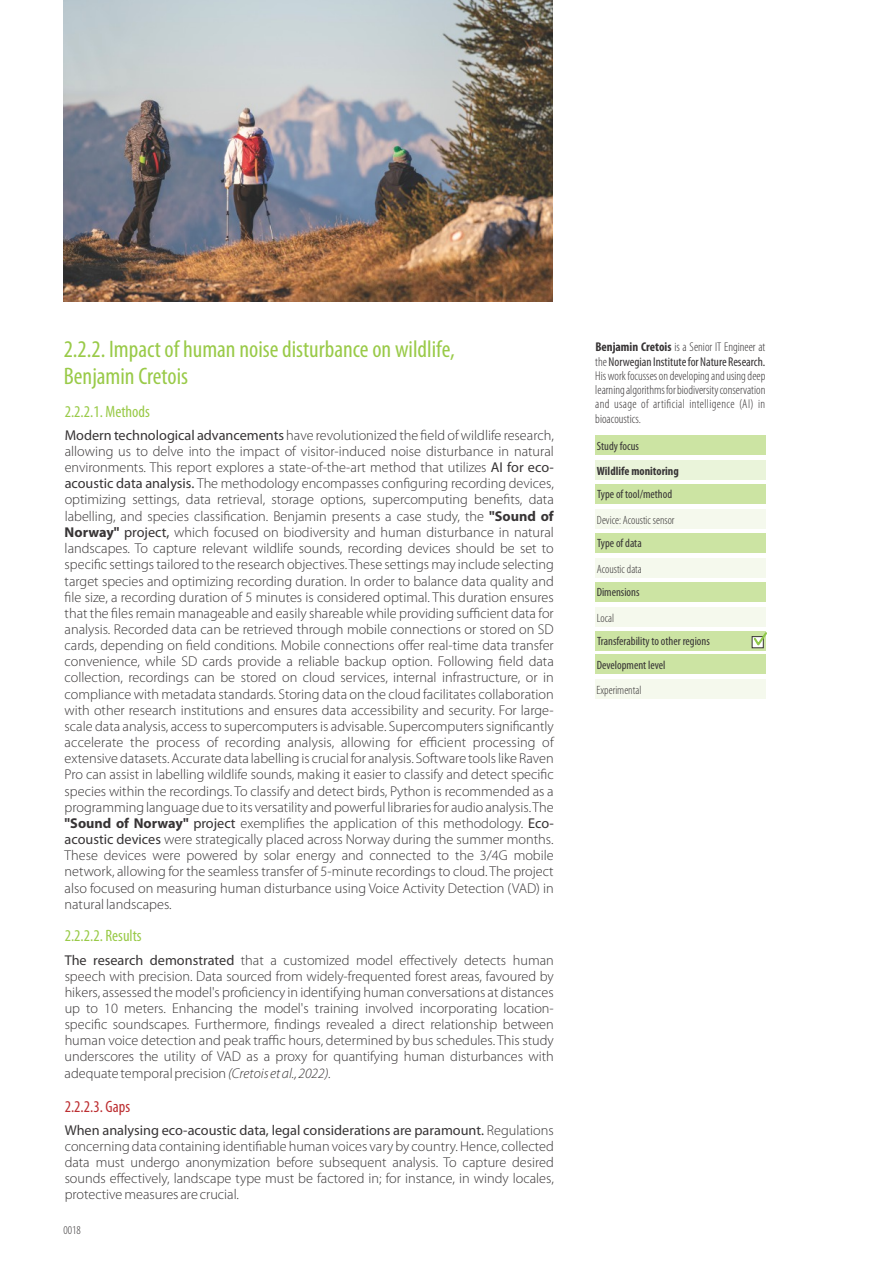
<style>
.page{position:relative;width:893px;height:1263px;background:#fff}
.page>*{position:absolute;margin:0;border:0;box-sizing:border-box;transform-origin:0 0}
.t1{font:condensed 24px/26.8px "Myriad Pro";color:#99ca48}
.t2{font:condensed 16.5px "Myriad Pro";color:#99ca48}
.t3{font:condensed 16.5px "Myriad Pro";color:#bc2e31}
.t4{font:300 14.25px/16.2px "Myriad Pro";color:#373435;text-align:justify}
.t5{font:300 condensed 12.75px/14.2px "Myriad Pro";letter-spacing:.03em;color:#373435;text-align:justify}
.t6{font:condensed 12px "Myriad Pro";color:#373435}
.t7{font:300 condensed 12px "Myriad Pro";color:#373435}
.t8{font:700 condensed 12px "Myriad Pro";color:#373435}
.s1{font-weight:700}
.s2{font-weight:400}
.s3{font-style:italic}
</style>
<div class="page">
<img style="left:64px;top:0;width:489px;height:301px">
<div style="left:595px;top:461px;width:170px;height:19px;background:#eaf4da"></div>
<div style="left:595px;top:510px;width:170px;height:19px;background:#f5f9ed"></div>
<div style="left:595px;top:559px;width:170px;height:19px;background:#f5f9ed"></div>
<div style="left:595px;top:607px;width:170px;height:20px;background:#f5f9ed"></div>
<div style="left:595px;top:680px;width:170px;height:19px;background:#f5f9ed"></div>
<div style="left:595px;top:435px;width:170px;height:19px;background:#cce4a3"></div>
<div style="left:595px;top:484px;width:170px;height:19px;background:#cce4a3"></div>
<div style="left:595px;top:533px;width:170px;height:19px;background:#cce4a3"></div>
<div style="left:595px;top:582px;width:170px;height:19px;background:#cce4a3"></div>
<div style="left:595px;top:631px;width:170px;height:19px;background:#cce4a3"></div>
<div style="left:595px;top:654px;width:170px;height:19px;background:#cce4a3"></div>
<svg style="left:752px;top:631px;width:15px;height:17px"></svg>
<h1 class="t1" style="left:64px;top:338px;width:393px">2.2.2. Impact of human noise disturbance on wildlife,<br>Benjamin Cretois</h1>
<p class="t5" style="left:595px;top:341px;width:172px"><span class="s1">Benjamin Cretois</span> is a Senior IT Engineer at the <span class="s2">Norwegian Institute for Nature Research.<br></span>His work focusses on developing and using deep learning algorithms for biodiversity conservation and usage of artificial intelligence (AI) in bioacoustics.</p>
<p class="t6" style="left:597px;top:441px;width:44px">Study focus</p>
<p class="t6" style="left:597px;top:489px;width:76px">Type of tool/method</p>
<p class="t6" style="left:597px;top:538px;width:46px">Type of data</p>
<p class="t6" style="left:597px;top:587px;width:44px">Dimensions</p>
<p class="t2" style="left:65px;top:404px;width:87px">2.2.2.1. Methods</p>
<p class="t4" style="left:65px;top:428px;width:491px"><span class="s2">Modern technological advancements</span> have revolutionized the field of wildlife research, allowing us to delve into the impact of visitor-induced noise disturbance in natural environments. This report explores a state-of-the-art method that utilizes <span class="s2">AI for eco&shy;acoustic data analysis.</span> The methodology encompasses configuring recording devices, optimizing settings, data retrieval, storage options, supercomputing benefits, data labelling, and species classification. Benjamin presents a case study, the <span class="s1">"Sound of Norway"</span> <span class="s2">project,</span> which focused on biodiversity and human disturbance in natural landscapes. To capture relevant wildlife sounds, recording devices should be set to specific settings tailored to the research objectives. These settings may include selecting target species and optimizing recording duration. In order to balance data quality and file size, a recording duration of 5 minutes is considered optimal. This duration ensures that the files remain manageable and easily shareable while providing sufficient data for analysis. Recorded data can be retrieved through mobile connections or stored on SD cards, depending on field conditions. Mobile connections offer real-time data transfer convenience, while SD cards provide a reliable backup option. Following field data collection, recordings can be stored on cloud services, internal infrastructure, or in compliance with metadata standards. Storing data on the cloud facilitates collaboration with other research institutions and ensures data accessibility and security. For large&shy;scale data analysis, access to supercomputers is advisable. Supercomputers significantly accelerate the process of recording analysis, allowing for efficient processing of extensive datasets. Accurate data labelling is crucial for analysis. Software tools like Raven Pro can assist in labelling wildlife sounds, making it easier to classify and detect specific species within the recordings. To classify and detect birds, Python is recommended as a programming language due to its versatility and powerful libraries for audio analysis. The <span class="s1">"Sound of Norway"</span> <span class="s2">project</span> exemplifies the application of this methodology. <span class="s2">Eco&shy;acoustic devices</span> were strategically placed across Norway during the summer months.<br>These devices were powered by solar energy and connected to the 3/4G mobile network, allowing for the seamless transfer of 5-minute recordings to cloud. The project also focused on measuring human disturbance using Voice Activity Detection (VAD) in natural landscapes.</p>
<p class="t8" style="left:597px;top:466px;width:83px">Wildlife monitoring</p>
<p class="t7" style="left:597px;top:515px;width:79px">Device: Acoustic sensor</p>
<p class="t7" style="left:597px;top:564px;width:46px">Acoustic data</p>
<p class="t7" style="left:597px;top:613px;width:19px">Local</p>
<p class="t6" style="left:597px;top:636px;width:114px">Transferability to other regions</p>
<p class="t6" style="left:597px;top:659px;width:70px">Development level</p>
<p class="t7" style="left:597px;top:685px;width:46px">Experimental</p>
<p class="t2" style="left:65px;top:929px;width:79px">2.2.2.2. Results</p>
<p class="t4" style="left:65px;top:953px;width:491px"><span class="s2">The research demonstrated</span> that a customized model effectively detects human speech with precision. Data sourced from widely-frequented forest areas, favoured by hikers, assessed the model's proficiency in identifying human conversations at distances up to 10 meters. Enhancing the model's training involved incorporating location&shy;specific soundscapes. Furthermore, findings revealed a direct relationship between human voice detection and peak traffic hours, determined by bus schedules. This study underscores the utility of VAD as a proxy for quantifying human disturbances with adequate temporal precision <span class="s3">(Cretois et al., 2022).</span></p>
<p class="t3" style="left:65px;top:1099px;width:67px">2.2.2.3. Gaps</p>
<p class="t4" style="left:65px;top:1123px;width:491px"><span class="s2">When analysing eco-acoustic data, legal considerations are paramount.</span> Regulations concerning data containing identifiable human voices vary by country. Hence, collected data must undergo anonymization before subsequent analysis. To capture desired sounds effectively, landscape type must be factored in; for instance, in windy locales, protective measures are crucial.</p>
<p class="t7" style="left:63px;top:1225px;width:19px">0018</p>
</div>
